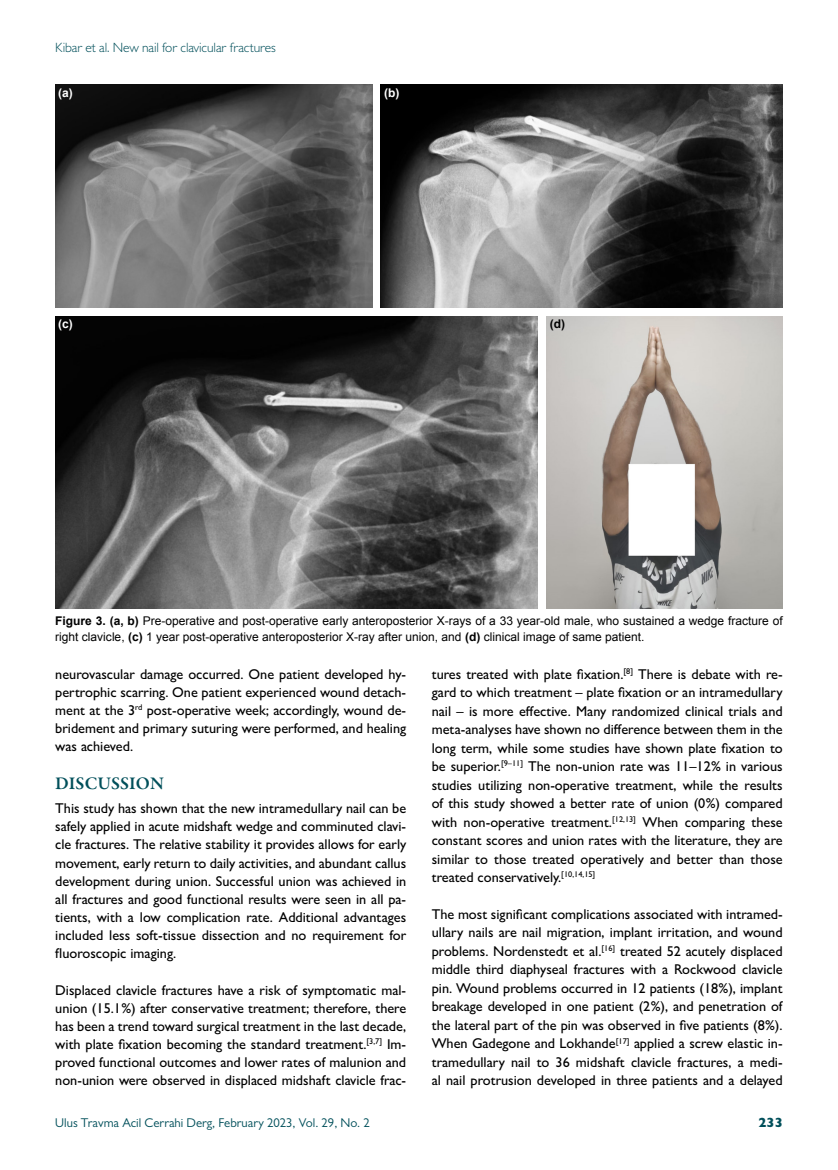
<style>
.page{position:relative;width:838px;height:1170px;background:#fff}
.page>*{position:absolute;margin:0;border:0;box-sizing:border-box;transform-origin:0 0}
.t1{font:600 18px "Garamond Premr Pro";color:#004f5a}
.t2{font:500 14.25px/18.5px "Gill Sans MT Pro";color:#000;text-align:justify}
.t3{font:300 13.5px "Gill Sans MT Pro";letter-spacing:-.005em;color:#004f5a}
.t4{font:800 13.5px "Gill Sans MT Pro";color:#004f5a}
.t5{font:12.75px "Gill Sans MT Pro";color:#004f5a}
.t6{font:12px/16.5px "Arial";color:#000}
.t7{font:700 12px "Arial";color:#fff}
.t8{font:700 12px "Arial";color:#000}
.s1{font-weight:700}
</style>
<div class="page">
<img style="left:55px;top:85px;width:318px;height:223px">
<img style="left:381px;top:85px;width:401px;height:223px">
<img style="left:55px;top:317px;width:482px;height:291px">
<img style="left:547px;top:317px;width:235px;height:291px">
<p class="t3" style="left:55px;top:39px;width:222px">Kibar et al. New nail for clavicular fractures</p>
<p class="t7" style="left:58px;top:84px;width:16px">(a)</p>
<p class="t7" style="left:384px;top:84px;width:17px">(b)</p>
<p class="t7" style="left:58px;top:316px;width:16px">(c)</p>
<p class="t8" style="left:550px;top:316px;width:17px">(d)</p>
<p class="t6" style="left:55px;top:612px;width:729px"><span class="s1">Figure 3. (a, b)</span> Pre-operative and post-operative early anteroposterior X-rays of a 33 year-old male, who sustained a wedge fracture of right clavicle, <span class="s1">(c)</span> 1 year post-operative anteroposterior X-ray after union, and <span class="s1">(d)</span> clinical image of same patient.</p>
<p class="t2" style="left:55px;top:664px;width:352px">neurovascular damage occurred. One patient developed hy&shy;pertrophic scarring. One patient experienced wound detach&shy;ment at the 3<sup>rd</sup> post-operative week; accordingly, wound de&shy;bridement and primary suturing were performed, and healing was achieved.</p>
<p class="t1" style="left:55px;top:772px;width:110px">DISCUSSION</p>
<p class="t2" style="left:55px;top:799px;width:352px">This study has shown that the new intramedullary nail can be safely applied in acute midshaft wedge and comminuted clavi&shy;cle fractures. The relative stability it provides allows for early movement, early return to daily activities, and abundant callus development during union. Successful union was achieved in all fractures and good functional results were seen in all pa&shy;tients, with a low complication rate. Additional advantages included less soft-tissue dissection and no requirement for fluoroscopic imaging.</p>
<p class="t2" style="left:55px;top:980px;width:352px">Displaced clavicle fractures have a risk of symptomatic mal&shy;union (15.1%) after conservative treatment; therefore, there has been a trend toward surgical treatment in the last decade, with plate fixation becoming the standard treatment.<sup>[3,7]</sup> Im&shy;proved functional outcomes and lower rates of malunion and non-union were observed in displaced midshaft clavicle frac-</p>
<p class="t2" style="left:432px;top:664px;width:352px">tures treated with plate fixation.<sup>[8]</sup> There is debate with re&shy;gard to which treatment – plate fixation or an intramedullary nail – is more effective. Many randomized clinical trials and meta-analyses have shown no difference between them in the long term, while some studies have shown plate fixation to be superior.<sup>[9–11]</sup> The non-union rate was 11–12% in various studies utilizing non-operative treatment, while the results of this study showed a better rate of union (0%) compared with non-operative treatment.<sup>[12,13]</sup> When comparing these constant scores and union rates with the literature, they are similar to those treated operatively and better than those treated conservatively.<sup>[10,14,15]</sup></p>
<p class="t2" style="left:432px;top:904px;width:352px">The most significant complications associated with intramed&shy;ullary nails are nail migration, implant irritation, and wound problems. Nordenstedt et al.<sup>[16]</sup> treated 52 acutely displaced middle third diaphyseal fractures with a Rockwood clavicle pin. Wound problems occurred in 12 patients (18%), implant breakage developed in one patient (2%), and penetration of the lateral part of the pin was observed in five patients (8%).<br>When Gadegone and Lokhande<sup>[17]</sup> applied a screw elastic in&shy;tramedullary nail to 36 midshaft clavicle fractures, a medi&shy;al nail protrusion developed in three patients and a delayed</p>
<p class="t5" style="left:55px;top:1115px;width:316px">Ulus Travma Acil Cerrahi Derg, February 2023, Vol. 29, No. 2</p>
<p class="t4" style="left:758px;top:1114px;width:26px">233</p>
</div>
